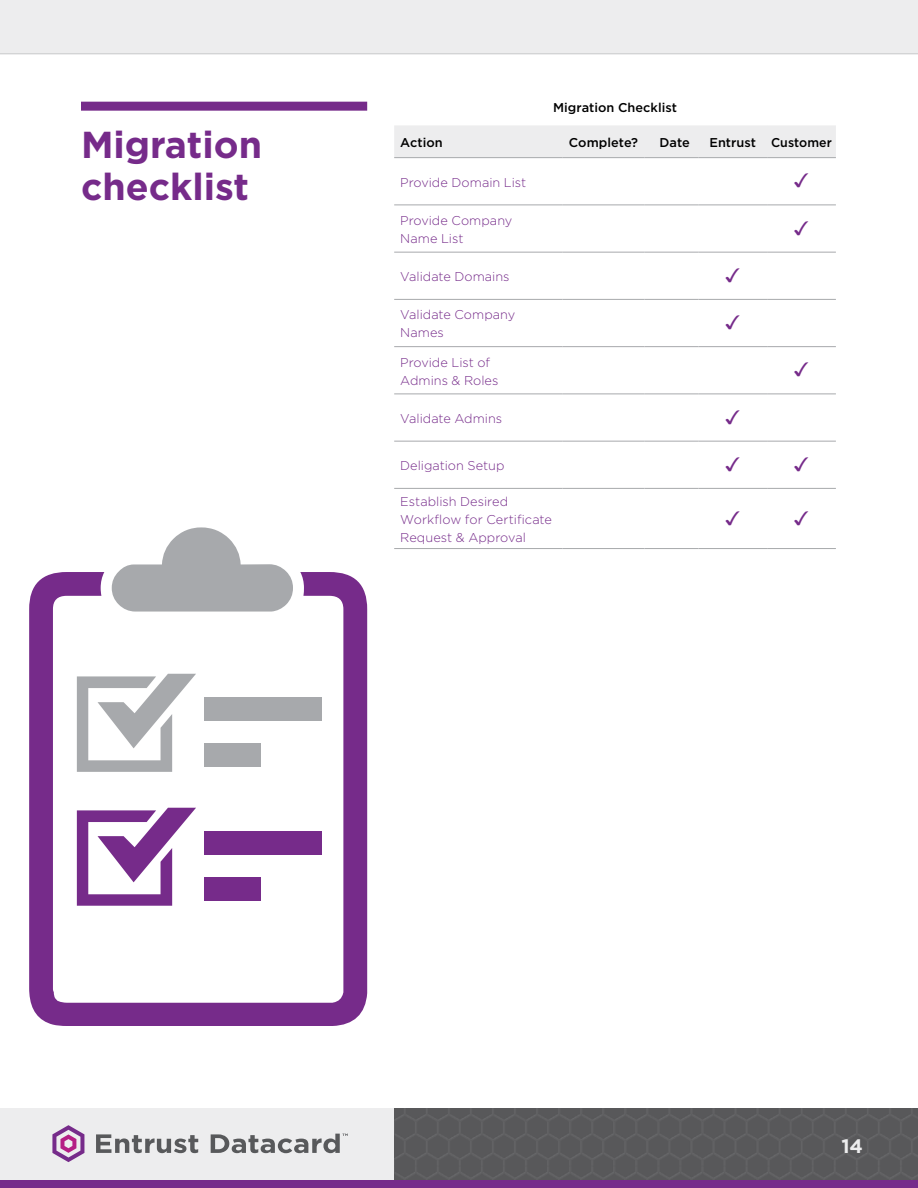
<style>
.page{position:relative;width:918px;height:1188px;background:#fff}
.page>*{position:absolute;margin:0;border:0;box-sizing:border-box;transform-origin:0 0}
.H1_-_First_line{font:700 37.5px/42px "Gotham";color:#762b8a}
.BODY_copy{font:19.5px "Arial Unicode MS";color:#762b8a}
.t1{font:700 19.5px "Gotham";color:#ededee}
.BODY_copy-2{font:300 12.75px/18px "Gotham";color:#762b8a}
.H4_-_Body_sub_title{font:500 12.75px "Gotham";letter-spacing:.005em;color:#000}
</style>
<div class="page">
<div style="left:0;top:0;width:918px;height:54px;background:#ededee"></div>
<div style="left:0;top:1108px;width:918px;height:80px;background:#ededee"></div>
<img style="left:394px;top:1108px;width:524px;height:72px">
<div style="left:0;top:1180px;width:918px;height:8px;background:#762b8a"></div>
<svg style="left:96px;top:1134px;width:102px;height:19px"></svg>
<svg style="left:211px;top:1134px;width:137px;height:19px"></svg>
<svg style="left:52px;top:1125px;width:32px;height:37px"></svg>
<div style="left:81px;top:102px;width:286px;height:9px;background:#762b8a"></div>
<div style="left:394px;top:125px;width:442px;height:32px;background:#ededee"></div>
<hr style="left:394px;top:157px;width:169px;height:1px;background:#a7a9ac">
<hr style="left:563px;top:157px;width:81px;height:1px;background:#a7a9ac">
<hr style="left:644px;top:157px;width:54px;height:1px;background:#a7a9ac">
<hr style="left:698px;top:157px;width:69px;height:1px;background:#a7a9ac">
<hr style="left:767px;top:157px;width:69px;height:1px;background:#a7a9ac">
<hr style="left:394px;top:205px;width:169px;height:1px;background:#a7a9ac">
<hr style="left:563px;top:205px;width:81px;height:1px;background:#a7a9ac">
<hr style="left:644px;top:205px;width:54px;height:1px;background:#a7a9ac">
<hr style="left:698px;top:205px;width:69px;height:1px;background:#a7a9ac">
<hr style="left:767px;top:205px;width:69px;height:1px;background:#a7a9ac">
<hr style="left:394px;top:252px;width:169px;height:1px;background:#a7a9ac">
<hr style="left:563px;top:252px;width:81px;height:1px;background:#a7a9ac">
<hr style="left:644px;top:252px;width:54px;height:1px;background:#a7a9ac">
<hr style="left:698px;top:252px;width:69px;height:1px;background:#a7a9ac">
<hr style="left:767px;top:252px;width:69px;height:1px;background:#a7a9ac">
<hr style="left:394px;top:299px;width:169px;height:1px;background:#a7a9ac">
<hr style="left:563px;top:299px;width:81px;height:1px;background:#a7a9ac">
<hr style="left:644px;top:299px;width:54px;height:1px;background:#a7a9ac">
<hr style="left:698px;top:299px;width:69px;height:1px;background:#a7a9ac">
<hr style="left:767px;top:299px;width:69px;height:1px;background:#a7a9ac">
<hr style="left:394px;top:346px;width:169px;height:1px;background:#a7a9ac">
<hr style="left:563px;top:346px;width:81px;height:1px;background:#a7a9ac">
<hr style="left:644px;top:346px;width:54px;height:1px;background:#a7a9ac">
<hr style="left:698px;top:346px;width:69px;height:1px;background:#a7a9ac">
<hr style="left:767px;top:346px;width:69px;height:1px;background:#a7a9ac">
<hr style="left:394px;top:394px;width:169px;height:1px;background:#a7a9ac">
<hr style="left:563px;top:394px;width:81px;height:1px;background:#a7a9ac">
<hr style="left:644px;top:394px;width:54px;height:1px;background:#a7a9ac">
<hr style="left:698px;top:394px;width:69px;height:1px;background:#a7a9ac">
<hr style="left:767px;top:394px;width:69px;height:1px;background:#a7a9ac">
<hr style="left:394px;top:441px;width:169px;height:1px;background:#a7a9ac">
<hr style="left:563px;top:441px;width:81px;height:1px;background:#a7a9ac">
<hr style="left:644px;top:441px;width:54px;height:1px;background:#a7a9ac">
<hr style="left:698px;top:441px;width:69px;height:1px;background:#a7a9ac">
<hr style="left:767px;top:441px;width:69px;height:1px;background:#a7a9ac">
<hr style="left:394px;top:488px;width:169px;height:1px;background:#a7a9ac">
<hr style="left:563px;top:488px;width:81px;height:1px;background:#a7a9ac">
<hr style="left:644px;top:488px;width:54px;height:1px;background:#a7a9ac">
<hr style="left:698px;top:488px;width:69px;height:1px;background:#a7a9ac">
<hr style="left:767px;top:488px;width:69px;height:1px;background:#a7a9ac">
<hr style="left:394px;top:548px;width:169px;height:1px;background:#a7a9ac">
<hr style="left:563px;top:548px;width:81px;height:1px;background:#a7a9ac">
<hr style="left:644px;top:548px;width:54px;height:1px;background:#a7a9ac">
<hr style="left:698px;top:548px;width:69px;height:1px;background:#a7a9ac">
<hr style="left:767px;top:548px;width:69px;height:1px;background:#a7a9ac">
<svg style="left:118px;top:527px;width:169px;height:45px"></svg>
<svg style="left:29px;top:572px;width:338px;height:454px"></svg>
<svg style="left:77px;top:808px;width:119px;height:98px"></svg>
<div style="left:204px;top:832px;width:118px;height:23px;background:#762b8a"></div>
<div style="left:204px;top:877px;width:57px;height:24px;background:#762b8a"></div>
<p class="H1_-_First_line" style="left:81px;top:123px;width:183px">Migration checklist</p>
<p class="H4_-_Body_sub_title" style="left:553px;top:100px;width:125px">Migration Checklist</p>
<p class="H4_-_Body_sub_title" style="left:400px;top:135px;width:44px">Action</p>
<p class="H4_-_Body_sub_title" style="left:569px;top:135px;width:71px">Complete?</p>
<p class="H4_-_Body_sub_title" style="left:660px;top:135px;width:32px">Date</p>
<p class="H4_-_Body_sub_title" style="left:709px;top:135px;width:48px">Entrust</p>
<p class="H4_-_Body_sub_title" style="left:771px;top:135px;width:62px">Customer</p>
<p class="BODY_copy-2" style="left:400px;top:173px;width:128px">Provide Domain List</p>
<p class="BODY_copy" style="left:794px;top:166px;width:16px">✓</p>
<p class="BODY_copy-2" style="left:400px;top:211px;width:114px">Provide Company<br>Name List</p>
<p class="BODY_copy" style="left:794px;top:214px;width:16px">✓</p>
<p class="BODY_copy-2" style="left:400px;top:267px;width:111px">Validate Domains</p>
<p class="BODY_copy" style="left:725px;top:261px;width:16px">✓</p>
<p class="BODY_copy-2" style="left:400px;top:306px;width:117px">Validate Company<br>Names</p>
<p class="BODY_copy" style="left:725px;top:308px;width:16px">✓</p>
<p class="BODY_copy-2" style="left:400px;top:353px;width:100px">Provide List of<br>Admins &amp; Roles</p>
<p class="BODY_copy" style="left:794px;top:355px;width:16px">✓</p>
<p class="BODY_copy-2" style="left:400px;top:409px;width:103px">Validate Admins</p>
<p class="BODY_copy" style="left:725px;top:403px;width:16px">✓</p>
<p class="BODY_copy-2" style="left:400px;top:456px;width:106px">Deligation Setup</p>
<p class="BODY_copy" style="left:725px;top:450px;width:16px">✓</p>
<p class="BODY_copy" style="left:794px;top:450px;width:16px">✓</p>
<p class="BODY_copy-2" style="left:400px;top:492px;width:153px">Establish Desired<br>Workflow for Certificate<br>Request &amp; Approval</p>
<p class="BODY_copy" style="left:725px;top:504px;width:16px">✓</p>
<p class="BODY_copy" style="left:794px;top:504px;width:16px">✓</p>
<h2 class="t1" style="left:841px;top:1135px;width:23px">14</h2>
</div>
